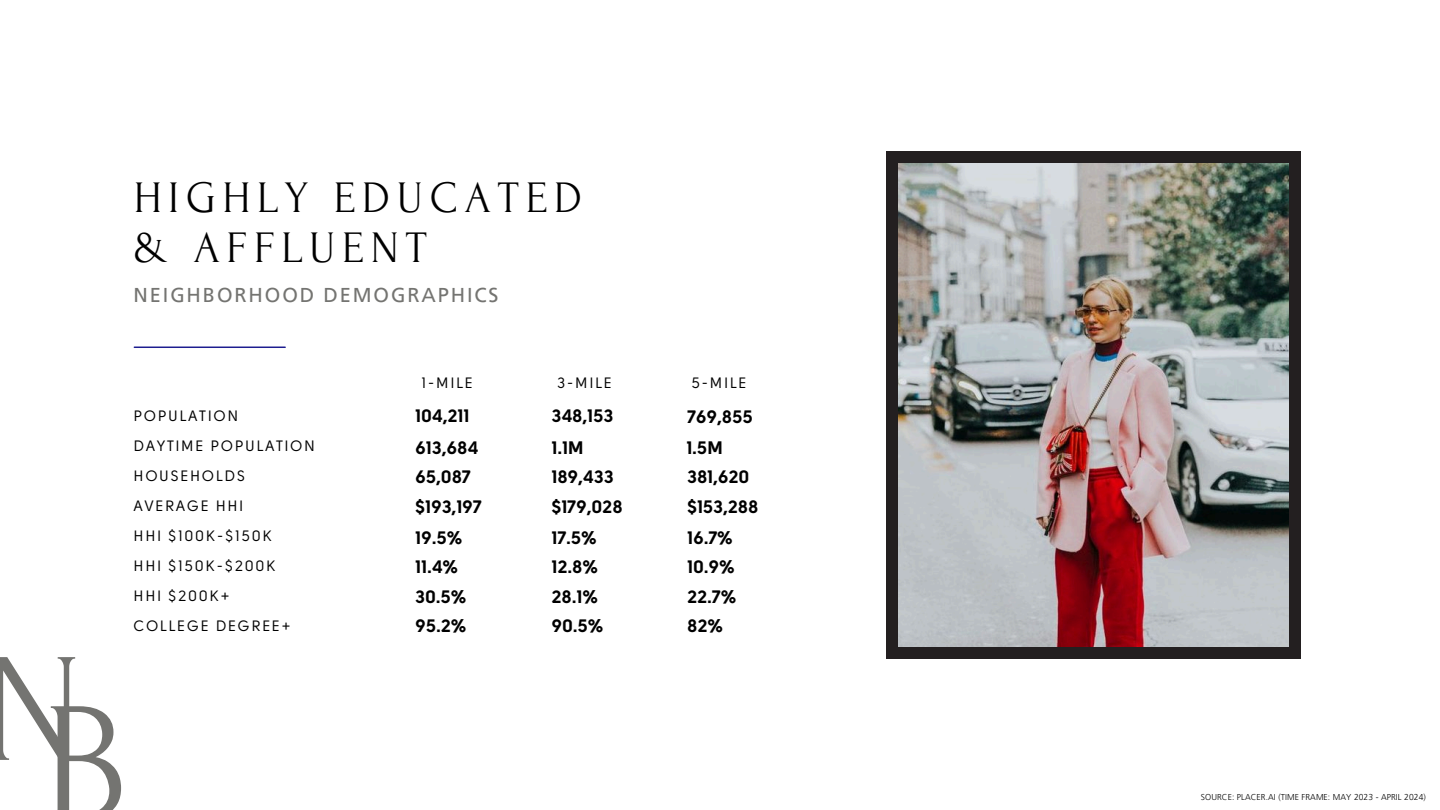
<style>
.page{position:relative;width:1440px;height:810px;background:#fff}
.page>*{position:absolute;margin:0;border:0;box-sizing:border-box;transform-origin:0 0}
.t1{font:173.1px "Forum";color:#747471}
.t2{font:155.8px "Forum";color:#747471}
.t3{font:45px "Forum";letter-spacing:.15em;color:#000}
.t4{font:20px "Frutiger LT Pro";letter-spacing:.095em;color:#747471}
.t5{font:700 18px "Solomon Sans";color:#000}
.t6{font:15px/30px "Solomon Sans";letter-spacing:.1em;color:#000}
.t7{font:300 8.5px "Frutiger LT Pro";letter-spacing:.01em;color:#000}
</style>
<div class="page">
<div style="left:887px;top:151px;width:414px;height:508px;background:#231f20"></div>
<img style="left:899px;top:163px;width:389px;height:484px">
<hr style="left:134px;top:347px;width:151px;height:1px;background:#1d1d8f">
<h4 class="t3" style="left:134px;top:174px;width:450px">HIGHLY EDUCATED</h4>
<h4 class="t3" style="left:134px;top:223px;width:295px">&amp; AFFLUENT</h4>
<h4 class="t4" style="left:134px;top:283px;width:366px">NEIGHBORHOOD DEMOGRAPHICS</h4>
<p class="t2" style="left:-15px;top:627px;width:99px">N</p>
<p class="t1" style="left:43px;top:672px;width:86px">B</p>
<p class="t6" style="left:421px;top:368px;width:53px">1-MILE</p>
<h2 class="t6" style="left:557px;top:368px;width:56px">3-MILE</h2>
<p class="t6" style="left:691px;top:368px;width:57px">5-MILE</p>
<p class="t6" style="left:134px;top:402px;width:183px">POPULATION<br>DAYTIME POPULATION<br>HOUSEHOLDS<br>AVERAGE HHI<br>HHI $100K-$150K<br>HHI $150K-$200K<br>HHI $200K+<br>COLLEGE DEGREE+</p>
<h5 class="t5" style="left:416px;top:408px;width:56px">104,211</h5>
<h5 class="t5" style="left:416px;top:439px;width:64px">613,684</h5>
<h4 class="t5" style="left:416px;top:468px;width:57px">65,087</h4>
<h4 class="t5" style="left:416px;top:498px;width:68px">$193,197</h4>
<h4 class="t5" style="left:416px;top:529px;width:48px">19.5%</h4>
<h4 class="t5" style="left:416px;top:559px;width:44px">11.4%</h4>
<h4 class="t5" style="left:416px;top:589px;width:53px">30.5%</h4>
<h4 class="t5" style="left:416px;top:618px;width:53px">95.2%</h4>
<h4 class="t5" style="left:552px;top:408px;width:63px">348,153</h4>
<h4 class="t5" style="left:552px;top:439px;width:34px">1.1M</h4>
<h5 class="t5" style="left:552px;top:468px;width:64px">189,433</h5>
<h4 class="t5" style="left:552px;top:498px;width:73px">$179,028</h4>
<h3 class="t5" style="left:552px;top:529px;width:47px">17.5%</h3>
<h4 class="t5" style="left:552px;top:559px;width:48px">12.8%</h4>
<h4 class="t5" style="left:552px;top:588px;width:48px">28.1%</h4>
<h4 class="t5" style="left:552px;top:618px;width:53px">90.5%</h4>
<h4 class="t5" style="left:687px;top:409px;width:67px">769,855</h4>
<h4 class="t5" style="left:687px;top:439px;width:38px">1.5M</h4>
<h4 class="t5" style="left:687px;top:468px;width:64px">381,620</h4>
<h5 class="t5" style="left:687px;top:498px;width:73px">$153,288</h5>
<h4 class="t5" style="left:687px;top:529px;width:47px">16.7%</h4>
<h3 class="t5" style="left:687px;top:559px;width:49px">10.9%</h3>
<h4 class="t5" style="left:687px;top:588px;width:51px">22.7%</h4>
<h4 class="t5" style="left:687px;top:618px;width:37px">82%</h4>
<h4 class="t7" style="left:1201px;top:792px;width:227px">SOURCE: PLACER.AI (TIME FRAME: MAY 2023 - APRIL 2024)</h4>
</div>
